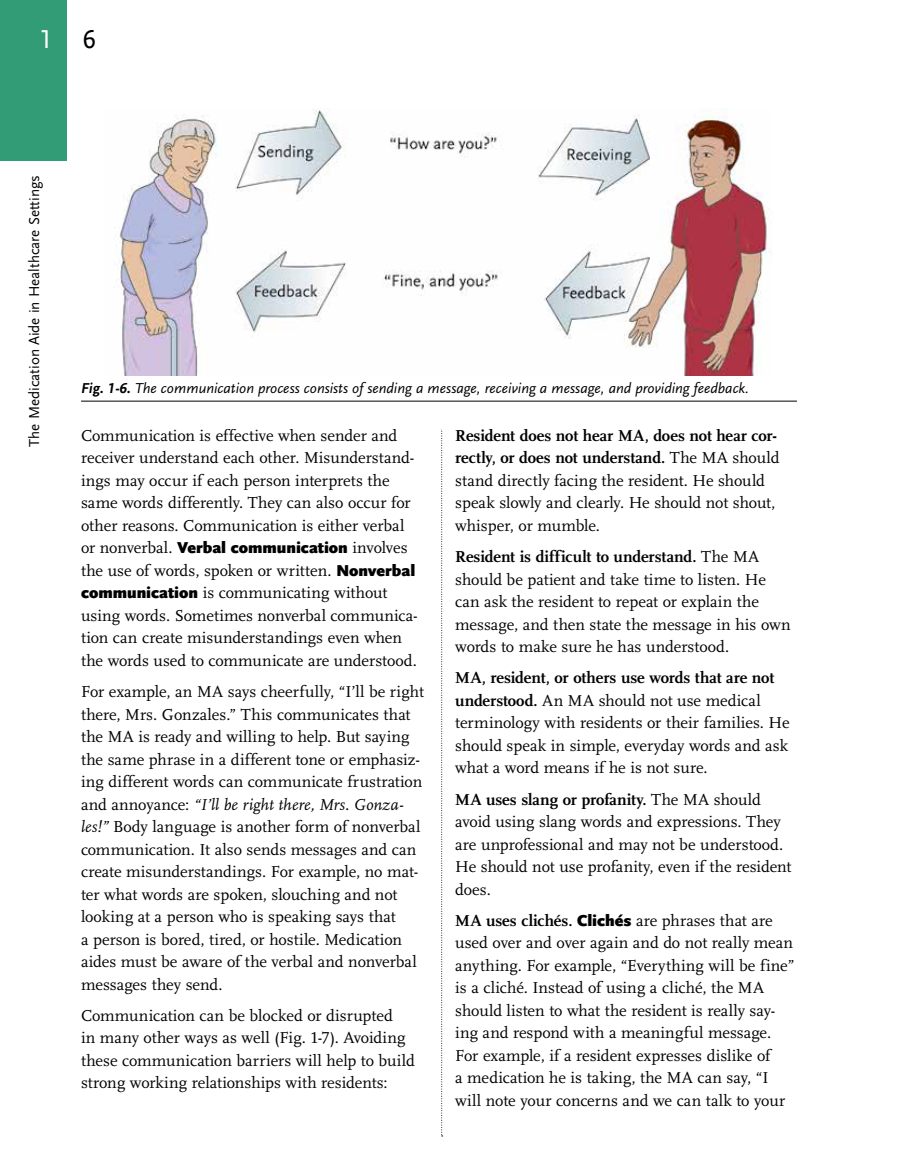
<style>
.page{position:relative;width:905px;height:1175px;background:#fff}
.page>*{position:absolute;margin:0;border:0;box-sizing:border-box;transform-origin:0 0}
.t1{font:27px "Scala Sans OT";color:#000}
.t2{font:27px "Scala Sans OT";color:#fff}
.t3{font:16.5px/22.5px "Scala OT";color:#000}
.t4{font:italic 15px "Scala Sans OT";color:#000}
.t5{font:15px "Scala Sans OT";color:#000}
.s1{font-weight:700}
.s2{font-family:"Scala Sans OT";font-weight:900}
.s3{font-style:italic}
</style>
<div class="page">
<svg style="left:441px;top:429px;width:1px;height:707px"></svg>
<hr style="left:81px;top:401px;width:715px;height:1px;background:#000">
<img style="left:115px;top:109px;width:655px;height:266px">
<div style="left:0;top:0;width:66px;height:160px;background:#329c76"></div>
<h1 class="t2" style="left:39px;top:24px;width:15px">1</h1>
<h1 class="t1" style="left:82px;top:25px;width:15px">6</h1>
<p class="t5" style="left:26px;top:447px;width:273px;rotate:-90deg">The Medication Aide in Healthcare Settings</p>
<p class="t4" style="left:81px;top:380px;width:669px"><span class="s1">Fig. 1-6.</span> The communication process consists of sending a message, receiving a message, and providing feedback.</p>
<p class="t3" style="left:81px;top:424px;width:338px">Communication is effective when sender and receiver understand each other. Misunderstand&shy;ings may occur if each person interprets the same words differently. They can also occur for other reasons. Communication is either verbal or nonverbal. <span class="s2">Verbal communication</span> involves the use of words, spoken or written. <span class="s2">Nonverbal communication</span> is communicating without using words. Sometimes nonverbal communica&shy;tion can create misunderstandings even when the words used to communicate are understood.</p>
<p class="t3" style="left:81px;top:681px;width:344px">For example, an MA says cheerfully, “I’ll be right there, Mrs. Gonzales.” This communicates that the MA is ready and willing to help. But saying the same phrase in a different tone or emphasiz&shy;ing different words can communicate frustration and annoyance: <span class="s3">“I’ll be right there, Mrs. Gonza&shy;les!”</span> Body language is another form of nonverbal communication. It also sends messages and can create misunderstandings. For example, no mat&shy;ter what words are spoken, slouching and not looking at a person who is speaking says that<br>a person is bored, tired, or hostile. Medication aides must be aware of the verbal and nonverbal messages they send.</p>
<p class="t3" style="left:81px;top:1004px;width:335px">Communication can be blocked or disrupted<br>in many other ways as well (Fig. 1-7). Avoiding these communication barriers will help to build strong working relationships with residents:</p>
<p class="t3" style="left:455px;top:425px;width:326px"><span class="s1">Resident does not hear MA, does not hear cor&shy;rectly, or does not understand.</span> The MA should stand directly facing the resident. He should speak slowly and clearly. He should not shout, whisper, or mumble.</p>
<p class="t3" style="left:455px;top:546px;width:337px"><span class="s1">Resident is difficult to understand.</span> The MA should be patient and take time to listen. He can ask the resident to repeat or explain the message, and then state the message in his own words to make sure he has understood.</p>
<p class="t3" style="left:455px;top:667px;width:336px"><span class="s1">MA, resident, or others use words that are not understood.</span> An MA should not use medical terminology with residents or their families. He should speak in simple, everyday words and ask what a word means if he is not sure.</p>
<p class="t3" style="left:455px;top:788px;width:338px"><span class="s1">MA uses slang or profanity.</span> The MA should avoid using slang words and expressions. They are unprofessional and may not be understood.<br>He should not use profanity, even if the resident does.</p>
<p class="t3" style="left:455px;top:909px;width:341px"><span class="s1">MA uses clichés.</span> <span class="s2">Clichés</span> are phrases that are used over and over again and do not really mean anything. For example, “Everything will be fine” is a cliché. Instead of using a cliché, the MA should listen to what the resident is really say&shy;ing and respond with a meaningful message.<br>For example, if a resident expresses dislike of<br>a medication he is taking, the MA can say, “I will note your concerns and we can talk to your</p>
</div>
